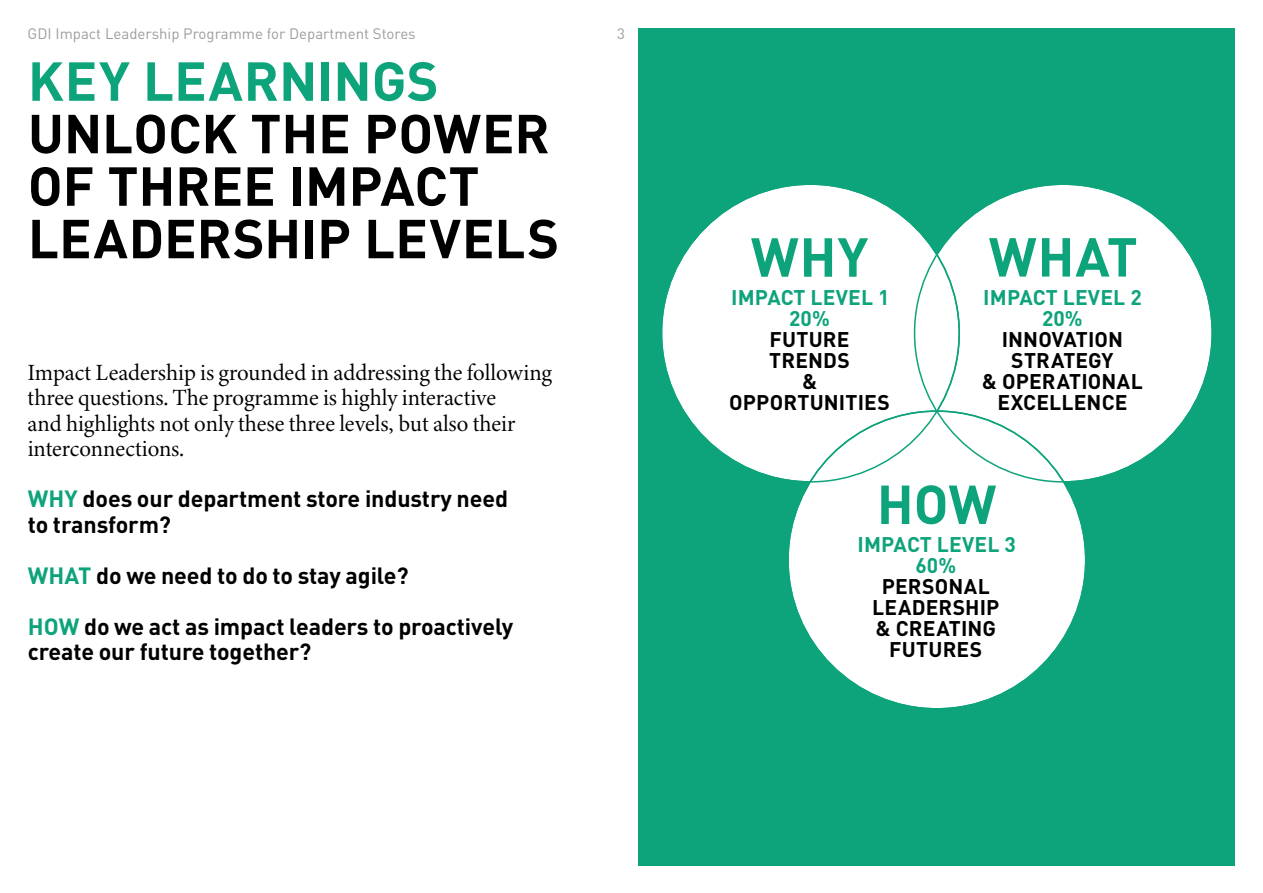
<style>
.page{position:relative;width:1263px;height:893px;background:#fff}
.page>*{position:absolute;margin:0;border:0;box-sizing:border-box;transform-origin:0 0}
.t1{font:700 54px/52.5px "DINOT";color:#000}
.t2{font:700 54px "DINOT";letter-spacing:.01em;color:#0da37b}
.t3{font:23.25px/25.5px "Minion Variable Concept";letter-spacing:-.005em;color:#000}
.t4{font:700 23.25px/25.5px "DINOT";letter-spacing:-.005em;color:#000}
.t5{font:700 21px/21px "DINOT";letter-spacing:.01em;color:#000;text-align:center}
.t6{font:700 21px/21px "DINOT";letter-spacing:.01em;color:#0da37b;text-align:center}
.t7{font:15px "DINOT";color:#9d9d9c}
.s1{color:#0da37b}
</style>
<div class="page">
<div style="left:638px;top:28px;width:597px;height:837px;background:#0da37b"></div>
<div style="left:914px;top:184px;width:298px;height:298px;background:#fff;border-radius:50%"></div>
<div style="left:661px;top:184px;width:298px;height:298px;background:#fff;border-radius:50%"></div>
<div style="left:788px;top:411px;width:298px;height:298px;background:#fff;border-radius:50%"></div>
<p class="t7" style="left:28px;top:23px;width:390px">GDI Impact Leadership Programme for Department Stores</p>
<p class="t7" style="left:617px;top:23px;width:9px">3</p>
<h1 class="t2" style="left:28px;top:45px;width:412px">KEY LEARNINGS</h1>
<h1 class="t1" style="left:28px;top:105px;width:533px">UNLOCK THE POWER<br>OF THREE IMPACT<br>LEADERSHIP LEVELS</h1>
<p class="t3" style="left:28px;top:359px;width:526px">Impact Leadership is grounded in addressing the following three questions. The programme is highly interactive<br>and highlights not only these three levels, but also their interconnections.</p>
<p class="t4" style="left:28px;top:485px;width:482px"><span class="s1">WHY</span> does our department store industry need to transform?</p>
<p class="t4" style="left:28px;top:549px;width:487px;line-height:51px"><span class="s1">WHAT</span> do we need to do to stay agile?<br><span class="s1">HOW</span> do we act as impact leaders to proactively</p>
<p class="t4" style="left:28px;top:638px;width:285px">create our future together?</p>
<h1 class="t2" style="left:751px;top:220px;width:119px">WHY</h1>
<p class="t6" style="left:731px;top:286px;width:160px">IMPACT LEVEL 1<br>20%</p>
<p class="t5" style="left:729px;top:328px;width:162px">FUTURE<br>TRENDS<br>&amp;<br>OPPORTUNITIES</p>
<h1 class="t2" style="left:989px;top:220px;width:150px">WHAT</h1>
<p class="t6" style="left:983px;top:286px;width:160px">IMPACT LEVEL 2<br>20%</p>
<p class="t5" style="left:982px;top:328px;width:162px">INNOVATION<br>STRATEGY<br>&amp; OPERATIONAL<br>EXCELLENCE</p>
<h1 class="t2" style="left:877px;top:468px;width:121px">HOW</h1>
<p class="t6" style="left:857px;top:533px;width:160px">IMPACT LEVEL 3<br>60%</p>
<p class="t5" style="left:872px;top:575px;width:129px">PERSONAL<br>LEADERSHIP &amp; CREATING<br>FUTURES</p>
</div>
